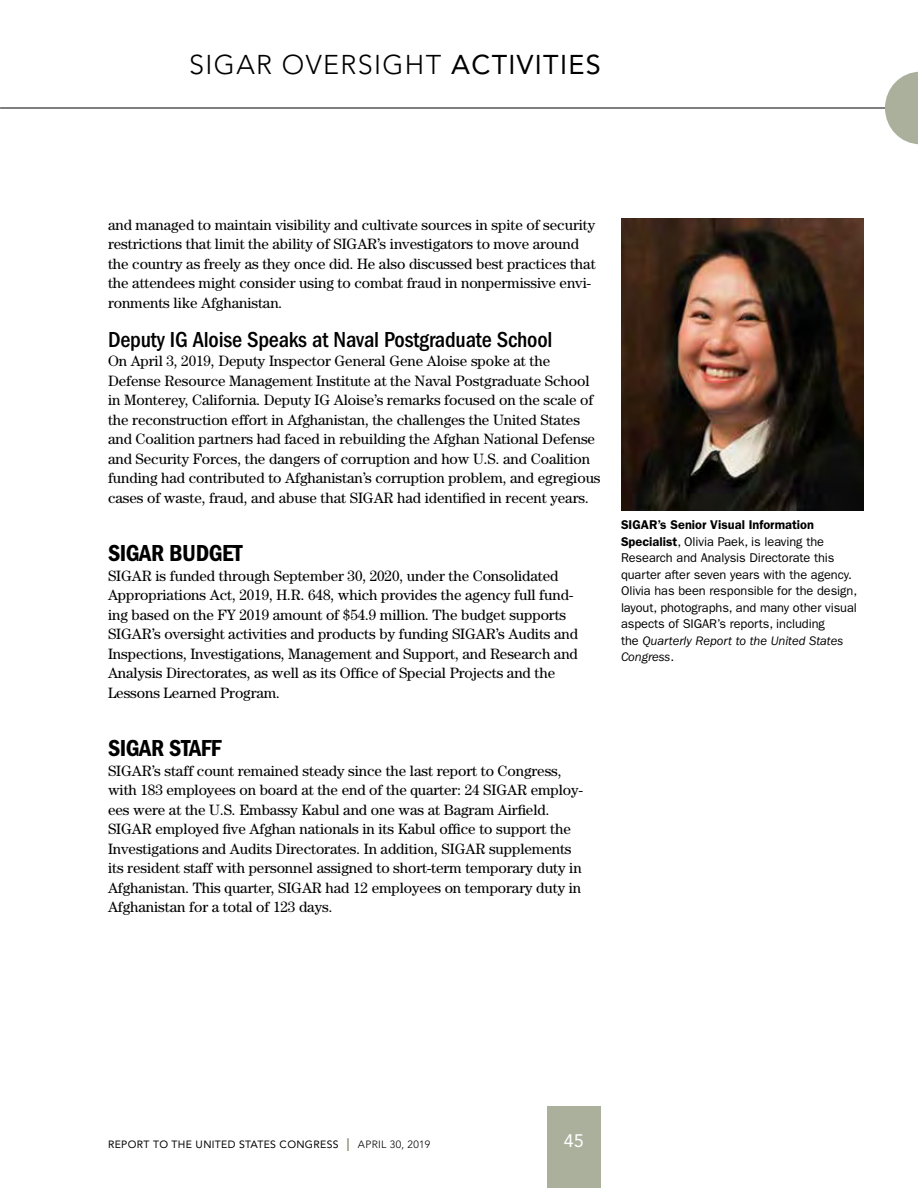
<style>
.page{position:relative;width:918px;height:1188px;background:#fff}
.page>*{position:absolute;margin:0;border:0;box-sizing:border-box;transform-origin:0 0}
.t1{font:300 27px "Avenir LT Std";letter-spacing:.05em;color:#000}
.t2{font:24px "ITC Franklin Gothic Std Dm Cd";letter-spacing:-.02em;color:#000}
.t3{font:500 condensed 22.5px "ITC Franklin Gothic Std";letter-spacing:-.01em;color:#000}
.t4{font:18px "Avenir LT Std";color:#fff}
.t5{font:15px/19.5px "Century Std";letter-spacing:-.005em;color:#000}
.t6{font:12.75px/16.5px "ITC Franklin Gothic Std";letter-spacing:-.005em;color:#000}
.t7{font:10.5px "Avenir LT Std";letter-spacing:.03em;color:#000}
.s1{font-weight:400}
.s2{font-weight:600}
.s3{font-style:italic}
.s4{font-size:18px;color:#8f987e}
.s5{font-weight:300}
</style>
<div class="page">
<hr style="left:0;top:108px;width:918px;height:1px;background:#000">
<div style="left:547px;top:1107px;width:54px;height:81px;background:#abb09d"></div>
<svg style="left:885px;top:72px;width:33px;height:72px"></svg>
<img style="left:621px;top:218px;width:243px;height:293px">
<h1 class="t1" style="left:189px;top:49px;width:413px">SIGAR OVERSIGHT <span class="s1">ACTIVITIES</span></h1>
<p class="t5" style="left:108px;top:214px;width:489px">and managed to maintain visibility and cultivate sources in spite of security restrictions that limit the ability of SIGAR’s investigators to move around the country as freely as they once did. He also discussed best practices that the attendees might consider using to combat fraud in nonpermissive envi&shy;ronments like Afghanistan.</p>
<h3 class="t3" style="left:108px;top:326px;width:446px">Deputy IG Aloise Speaks at Naval Postgraduate School</h3>
<p class="t5" style="left:108px;top:351px;width:494px">On April 3, 2019, Deputy Inspector General Gene Aloise spoke at the Defense Resource Management Institute at the Naval Postgraduate School in Monterey, California. Deputy IG Aloise’s remarks focused on the scale of the reconstruction effort in Afghanistan, the challenges the United States and Coalition partners had faced in rebuilding the Afghan National Defense and Security Forces, the dangers of corruption and how U.S. and Coalition funding had contributed to Afghanistan’s corruption problem, and egregious cases of waste, fraud, and abuse that SIGAR had identified in recent years.</p>
<h2 class="t2" style="left:108px;top:539px;width:136px">SIGAR BUDGET</h2>
<p class="t5" style="left:108px;top:565px;width:472px">SIGAR is funded through September 30, 2020, under the Consolidated Appropriations Act, 2019, H.R. 648, which provides the agency full fund&shy;ing based on the FY 2019 amount of $54.9 million. The budget supports SIGAR’s oversight activities and products by funding SIGAR’s Audits and Inspections, Investigations, Management and Support, and Research and Analysis Directorates, as well as its Office of Special Projects and the Lessons Learned Program.</p>
<h2 class="t2" style="left:108px;top:734px;width:115px">SIGAR STAFF</h2>
<p class="t5" style="left:108px;top:760px;width:476px">SIGAR’s staff count remained steady since the last report to Congress, with 183 employees on board at the end of the quarter: 24 SIGAR employ&shy;ees were at the U.S. Embassy Kabul and one was at Bagram Airfield.<br>SIGAR employed five Afghan nationals in its Kabul office to support the Investigations and Audits Directorates. In addition, SIGAR supplements its resident staff with personnel assigned to short-term temporary duty in Afghanistan. This quarter, SIGAR had 12 employees on temporary duty in Afghanistan for a total of 123 days.</p>
<p class="t6" style="left:621px;top:517px;width:238px"><span class="s2">SIGAR’s Senior Visual Information Specialist</span>, Olivia Paek, is leaving the Research and Analysis Directorate this quarter after seven years with the agency.<br>Olivia has been responsible for the design, layout, photographs, and many other visual aspects of SIGAR’s reports, including<br>the <span class="s3">Quarterly Report to the United States Congress</span>.</p>
<p class="t7" style="left:108px;top:1138px;width:324px">REPORT TO THE UNITED STATES CONGRESS <span class="s4">I</span> <span class="s5">APRIL 30, 2019</span></p>
<p class="t4" style="left:564px;top:1131px;width:22px">45</p>
</div>
